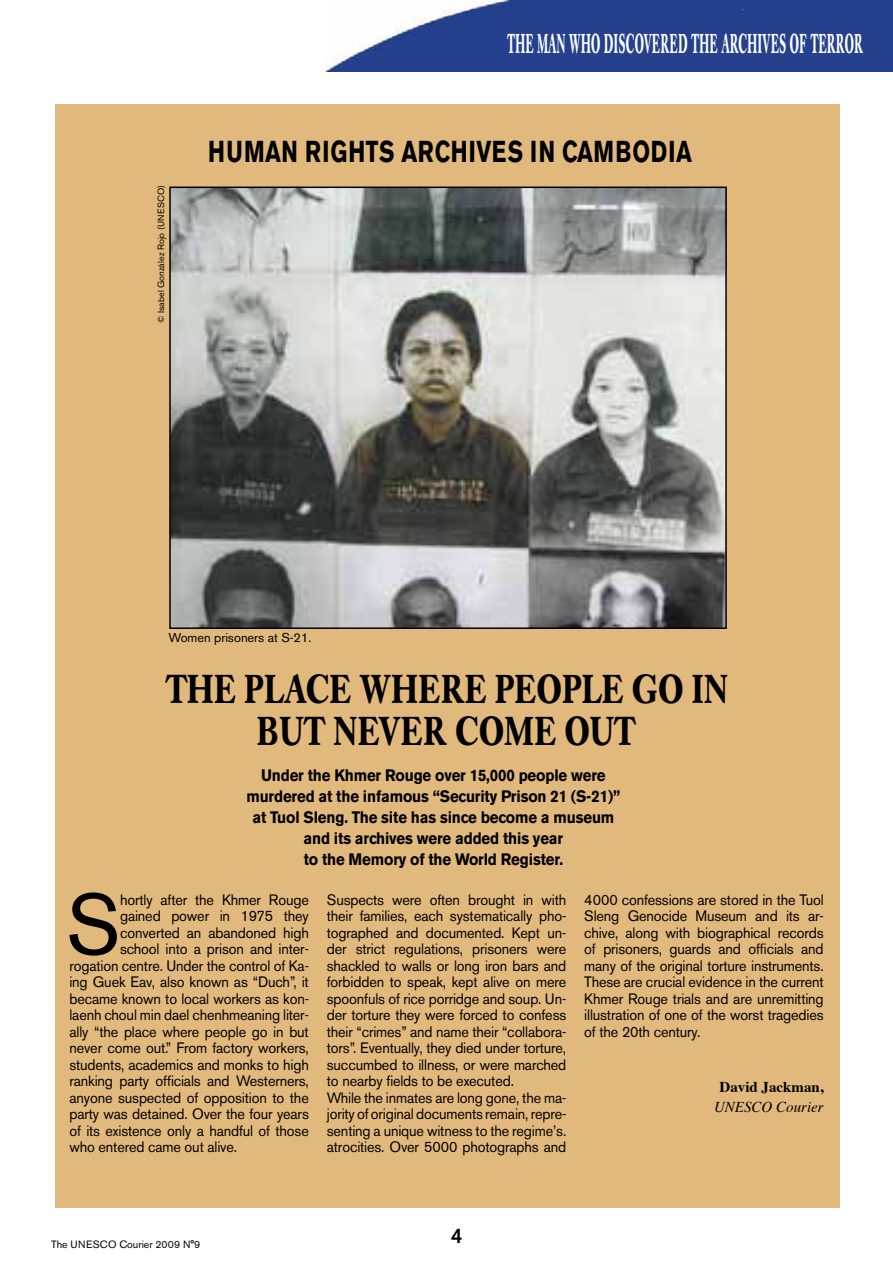
<style>
.page{position:relative;width:893px;height:1263px;background:#fff}
.page>*{position:absolute;margin:0;border:0;box-sizing:border-box;transform-origin:0 0}
.t1{font:85.05px "Akzidenz Grotesk BE";color:#000;scale:.96 1}
.t2{font:700 39.9px/42px "Caslon Book BE";letter-spacing:.02em;color:#000;text-align:center;scale:.75 1}
.t3{font:700 30px "Akzidenz Grotesk BE";letter-spacing:.145em;color:#000;scale:.75 1}
.t4{font:700 27px "Caslon Book BE";letter-spacing:.04em;color:#fff;scale:.41 1}
.t5{font:500 21px "Akzidenz Grotesk BE";color:#000;scale:.96 1}
.t6{font:700 16.5px/21px "Akzidenz Grotesk BE";letter-spacing:-.01em;color:#000;text-align:center;scale:.91 1}
.t7{font:15px/16.5px "Akzidenz Grotesk BE";letter-spacing:-.01em;color:#000;scale:.96 1}
.t8{font:700 15px "Times";color:#000}
.t9{font:italic 15px "Times";color:#000}
.t10{font:12.75px "Akzidenz Grotesk BE";color:#000}
.t11{font:10.5px "Akzidenz Grotesk BE";color:#000}
.t12{font:9px "Akzidenz Grotesk BE";color:#000}
</style>
<div class="page">
<div style="left:55px;top:104px;width:785px;height:1104px;background:#e2b97d"></div>
<img style="left:172px;top:190px;width:552px;height:436px">
<div style="left:169px;top:187px;width:558px;height:442px;border:2px solid #000"></div>
<img style="left:326px;top:0;width:567px;height:71px">
<h3 class="t4" style="left:507px;top:27px;width:869px">THE MAN WHO DISCOVERED THE ARCHIVES OF TERROR</h3>
<p class="t12" style="left:156px;top:323px;width:140px;rotate:-90deg">© Isabel González Rojo (UNESCO)</p>
<h3 class="t3" style="left:208px;top:134px;width:643px">Human rights arch ives in Cambodia</h3>
<p class="t10" style="left:168px;top:630px;width:144px">Women prisoners at S-21.</p>
<h2 class="t2" style="left:165px;top:669px;width:751px">THE PLACE WHERE PEOPLE GO IN<br>BUT NEVER COME OUT</h2>
<p class="t6" style="left:246px;top:764px;width:412px">Under the Khmer Rouge over 15,000 people were murdered at the infamous “Security Prison 21 (S-21)” at Tuol Sleng. The site has since become a museum and its archives were added this year<br>to the Memory of the World Register.</p>
<h1 class="t1" style="left:66px;top:874px;width:58px">S</h1>
<p class="t7" style="left:120px;top:891px;width:198px">hortly after the Khmer Rouge</p>
<p class="t7" style="left:120px;top:908px;width:198px">gained power in 1975 they</p>
<p class="t7" style="left:120px;top:924px;width:198px">converted an abandoned high</p>
<p class="t7" style="left:120px;top:941px;width:198px">school into a prison and inter-</p>
<p class="t7" style="left:69px;top:957px;width:251px">rogation centre. Under the control of Ka-</p>
<p class="t7" style="left:69px;top:974px;width:251px">ing Guek Eav, also known as “Duch”, it</p>
<p class="t7" style="left:69px;top:990px;width:251px">became known to local workers as kon-</p>
<p class="t7" style="left:69px;top:1007px;width:251px">laenh choul min dael chenhmeaning liter-</p>
<p class="t7" style="left:69px;top:1023px;width:251px">ally “the place where people go in but</p>
<p class="t7" style="left:69px;top:1040px;width:251px">never come out.” From factory workers,</p>
<p class="t7" style="left:69px;top:1056px;width:251px">students, academics and monks to high</p>
<p class="t7" style="left:69px;top:1073px;width:251px">ranking party officials and Westerners,</p>
<p class="t7" style="left:69px;top:1089px;width:251px">anyone suspected of opposition to the</p>
<p class="t7" style="left:69px;top:1106px;width:251px">party was detained. Over the four years</p>
<p class="t7" style="left:69px;top:1122px;width:251px">of its existence only a handful of those</p>
<p class="t7" style="left:69px;top:1139px;width:176px">who entered came out alive.</p>
<p class="t7" style="left:327px;top:891px;width:251px">Suspects were often brought in with their families, each systematically pho&shy;tographed and documented. Kept un&shy;der strict regulations, prisoners were shackled to walls or long iron bars and forbidden to speak, kept alive on mere spoonfuls of rice porridge and soup. Un&shy;der torture they were forced to confess their “crimes” and name their “collabora&shy;tors”. Eventually, they died under torture, succumbed to illness, or were marched to nearby fields to be executed.<br>While the inmates are long gone, the ma&shy;jority of original documents remain, repre&shy;senting a unique witness to the regime’s. atrocities. Over 5000 photographs and</p>
<p class="t7" style="left:584px;top:891px;width:251px;text-align:justify">4000 confessions are stored in the Tuol Sleng Genocide Museum and its ar&shy;chive, along with biographical records of prisoners, guards and officials and many of the original torture instruments.<br>These are crucial evidence in the current Khmer Rouge trials and are unremitting illustration of one of the worst tragedies of the 20th century.</p>
<p class="t8" style="left:719px;top:1073px;width:106px">David Jackman,</p>
<p class="t9" style="left:714px;top:1093px;width:111px">UNESCO Courier</p>
<p class="t11" style="left:51px;top:1238px;width:150px">The UNESCO Courier 2009 N°9</p>
<h3 class="t5" style="left:451px;top:1223px;width:13px">4</h3>
</div>
